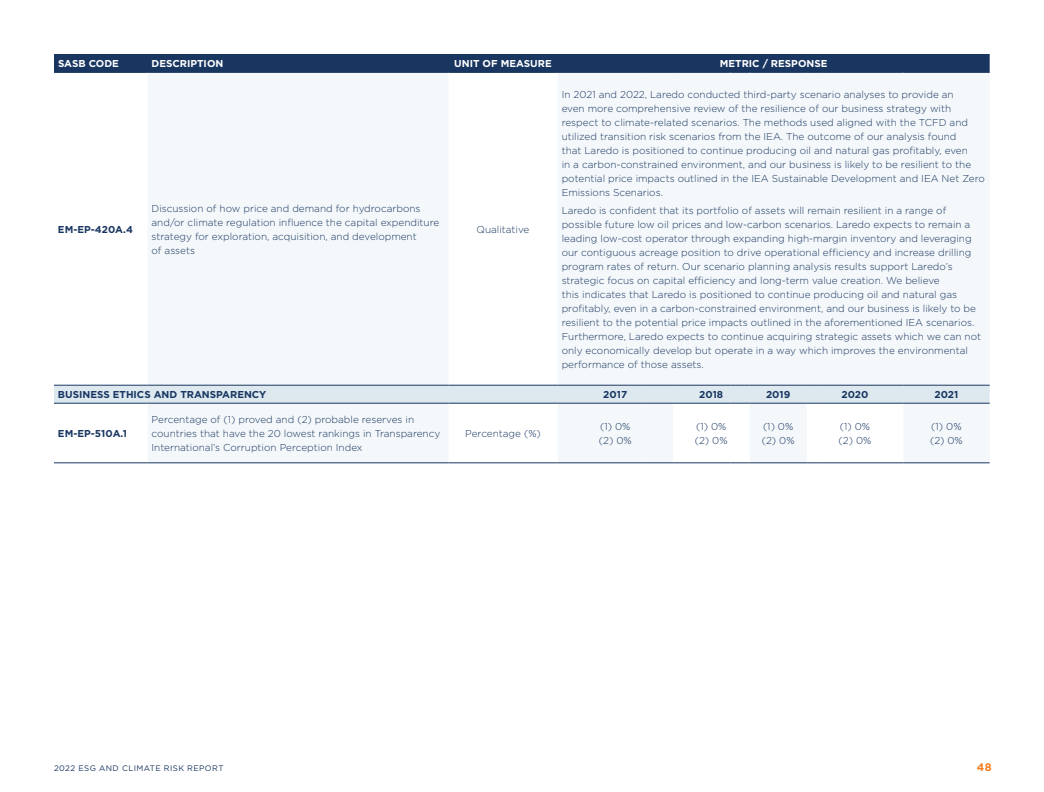
<style>
.page{position:relative;width:1044px;height:792px;background:#fff}
.page>*{position:absolute;margin:0;border:0;box-sizing:border-box;transform-origin:0 0}
.t1{font:700 11px "Gotham";color:#f57e21}
.t2{font:300 10px/14px "Gotham";color:#193661}
.t3{font:700 10px "Gotham";color:#193661}
.t4{font:700 10px "Gotham";color:#fff}
.t5{font:8px "Gotham";letter-spacing:.05em;color:#193661}
</style>
<div class="page">
<svg style="left:148px;top:73px;width:842px;height:390px;fill:#f4f8fa"></svg>
<svg style="left:54px;top:385px;width:936px;height:19px;background:#ccdae3"></svg>
<hr style="left:817px;top:403px;width:86px;height:1px;background:#193661">
<hr style="left:903px;top:403px;width:87px;height:1px;background:#193661">
<hr style="left:54px;top:463px;width:94px;height:1px;background:#193661">
<hr style="left:148px;top:463px;width:300px;height:1px;background:#193661">
<hr style="left:448px;top:463px;width:110px;height:1px;background:#193661">
<hr style="left:558px;top:463px;width:86px;height:1px;background:#193661">
<svg style="left:644px;top:463px;width:29px;height:1px"></svg>
<hr style="left:673px;top:463px;width:57px;height:1px;background:#193661">
<svg style="left:730px;top:463px;width:20px;height:1px"></svg>
<hr style="left:750px;top:463px;width:57px;height:1px;background:#193661">
<hr style="left:817px;top:463px;width:86px;height:1px;background:#193661">
<hr style="left:903px;top:463px;width:87px;height:1px;background:#193661">
<div style="left:54px;top:54px;width:936px;height:19px;background:#193661"></div>
<p class="t4" style="left:58px;top:57px;width:62px">SASB CODE</p>
<p class="t4" style="left:152px;top:57px;width:73px">DESCRIPTION</p>
<p class="t4" style="left:454px;top:57px;width:99px">UNIT OF MEASURE</p>
<p class="t4" style="left:720px;top:57px;width:109px">METRIC / RESPONSE</p>
<p class="t3" style="left:58px;top:223px;width:76px">EM-EP-420A.4</p>
<p class="t2" style="left:152px;top:201px;width:289px">Discussion of how price and demand for hydrocarbons and/or climate regulation influence the capital expenditure strategy for exploration, acquisition, and development<br>of assets</p>
<p class="t2" style="left:477px;top:222px;width:54px">Qualitative</p>
<p class="t2" style="left:562px;top:87px;width:425px">In 2021 and 2022, Laredo conducted third-party scenario analyses to provide an<br>even more comprehensive review of the resilience of our business strategy with respect to climate-related scenarios. The methods used aligned with the TCFD and utilized transition risk scenarios from the IEA. The outcome of our analysis found<br>that Laredo is positioned to continue producing oil and natural gas profitably, even<br>in a carbon-constrained environment, and our business is likely to be resilient to the potential price impacts outlined in the IEA Sustainable Development and IEA Net Zero Emissions Scenarios.</p>
<p class="t2" style="left:562px;top:203px;width:421px">Laredo is confident that its portfolio of assets will remain resilient in a range of possible future low oil prices and low-carbon scenarios. Laredo expects to remain a leading low-cost operator through expanding high-margin inventory and leveraging our contiguous acreage position to drive operational efficiency and increase drilling program rates of return. Our scenario planning analysis results support Laredo’s strategic focus on capital efficiency and long-term value creation. We believe<br>this indicates that Laredo is positioned to continue producing oil and natural gas profitably, even in a carbon-constrained environment, and our business is likely to be resilient to the potential price impacts outlined in the aforementioned IEA scenarios.<br>Furthermore, Laredo expects to continue acquiring strategic assets which we can not only economically develop but operate in a way which improves the environmental performance of those assets.</p>
<p class="t3" style="left:58px;top:388px;width:210px">BUSINESS ETHICS AND TRANSPARENCY</p>
<p class="t3" style="left:603px;top:388px;width:25px">2017</p>
<p class="t3" style="left:699px;top:388px;width:26px">2018</p>
<p class="t3" style="left:766px;top:388px;width:26px">2019</p>
<p class="t3" style="left:842px;top:388px;width:28px">2020</p>
<p class="t3" style="left:935px;top:388px;width:25px">2021</p>
<p class="t3" style="left:58px;top:427px;width:71px">EM-EP-510A.1</p>
<p class="t2" style="left:152px;top:412px;width:290px">Percentage of (1) proved and (2) probable reserves in countries that have the 20 lowest rankings in Transparency<br>International’s Corruption Perception Index</p>
<p class="t2" style="left:465px;top:426px;width:77px">Percentage (%)</p>
<p class="t2" style="left:599px;top:419px;width:34px">(1) 0% (2) 0%</p>
<p class="t2" style="left:695px;top:419px;width:34px">(1) 0% (2) 0%</p>
<p class="t2" style="left:762px;top:419px;width:34px">(1) 0% (2) 0%</p>
<p class="t2" style="left:839px;top:419px;width:34px">(1) 0% (2) 0%</p>
<p class="t2" style="left:930px;top:419px;width:34px">(1) 0% (2) 0%</p>
<p class="t5" style="left:54px;top:763px;width:171px">2022 ESG AND CLIMATE RISK REPORT</p>
<p class="t1" style="left:977px;top:760px;width:17px">48</p>
</div>
